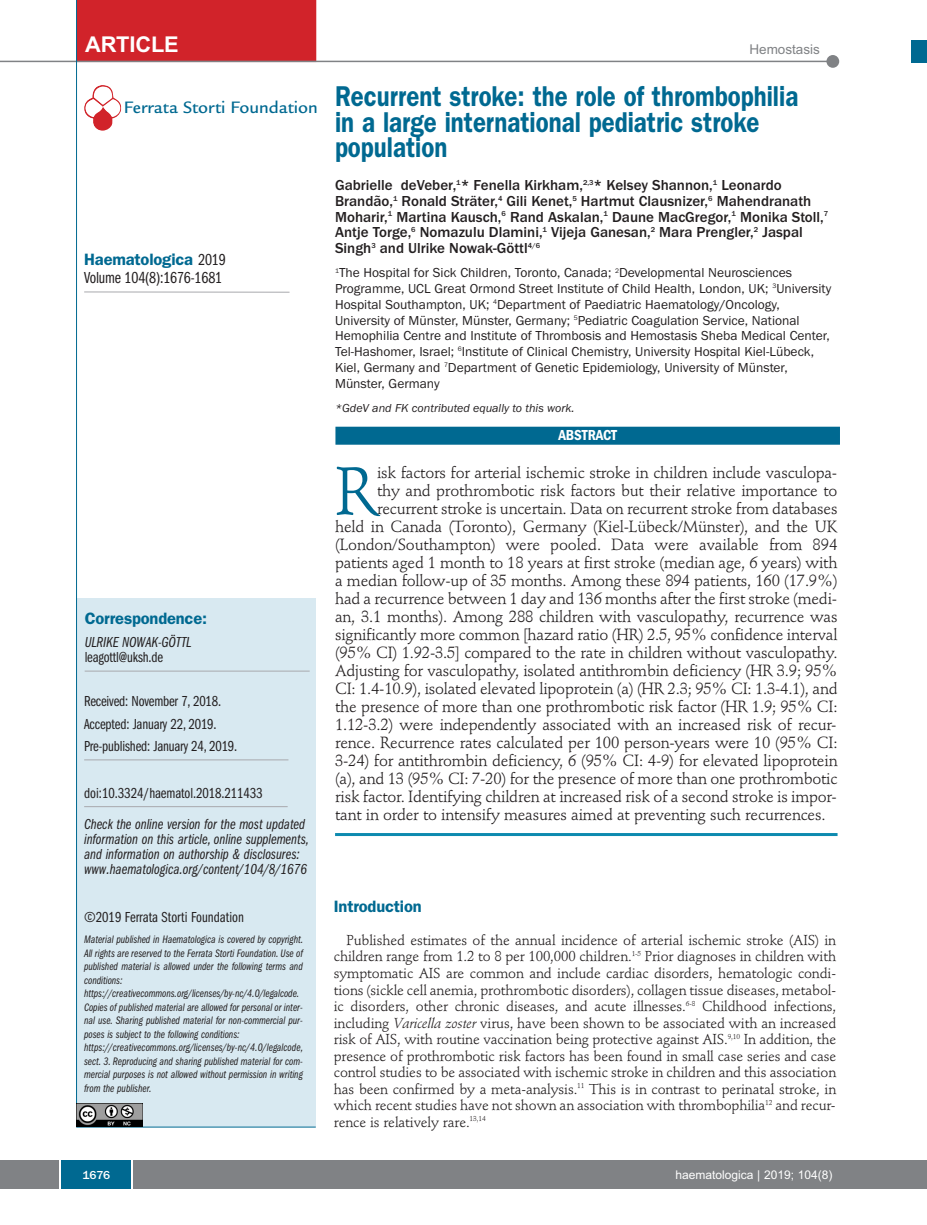
<style>
.page{position:relative;width:927px;height:1225px;background:#fff}
.page>*{position:absolute;margin:0;border:0;box-sizing:border-box;transform-origin:0 0}
.t1{font:66.45px "Stempel Schneidler";color:#006991}
.t2{font:600 28.8px/25.5px "Franklin Gothic";color:#006991;scale:.83 1}
.t3{font:700 21.75px "Arial";letter-spacing:-.01em;color:#fff}
.t4{font:500 18px "Legacy Sans";color:#006991}
.t5{font:600 16.5px "Franklin Gothic";letter-spacing:-.01em;color:#006991}
.t6{font:16.5px "Franklin Gothic Book Cmpr";letter-spacing:-.01em;color:#231f20}
.t7{font:16.05px "Stempel Schneidler";letter-spacing:-.015em;color:#231f20}
.t8{font:500 15px/15.8px "Franklin Gothic";color:#231f20}
.t9{font:15px/15px "Franklin Gothic Book Cmpr Ital";color:#231f20}
.t10{font:15px/22.5px "Franklin Gothic Book Cmpr";letter-spacing:-.01em;color:#231f20}
.t11{font:600 condensed 15px "Franklin Gothic";letter-spacing:-.005em;color:#fff}
.t12{font:14.25px/16.5px "Stempel Schneidler";letter-spacing:-.01em;color:#231f20;text-align:justify}
.t13{font:13.5px/15.8px "Franklin Gothic";color:#231f20}
.t14{font:13.5px "Arial";color:#808285}
.t15{font:italic 12px "Franklin Gothic";color:#231f20}
.t16{font:12px "Arial";color:#fff}
.t17{font:500 12px "Franklin Gothic";color:#fff}
.t18{font:11.25px/13.5px "Franklin Gothic Book Cmpr Ital";color:#231f20}
.s1{font-family:"Franklin Gothic Book Cmpr";font-weight:400;color:#231f20}
.s2{font-style:italic}
</style>
<div class="page">
<div style="left:911px;top:40px;width:16px;height:22px;background:#006991"></div>
<div style="left:910px;top:1160px;width:17px;height:28px;background:#808285"></div>
<div style="left:0;top:1160px;width:910px;height:28px;background:#808285"></div>
<div style="left:61px;top:1160px;width:71px;height:28px;background:#006991"></div>
<svg style="left:60px;top:1160px;width:1px;height:28px"></svg>
<svg style="left:132px;top:1160px;width:1px;height:28px"></svg>
<div style="left:77px;top:598px;width:239px;height:529px;background:#d8e9f1"></div>
<hr style="left:84px;top:759px;width:204px;height:1px;background:#a8a9ad">
<hr style="left:85px;top:671px;width:225px;height:1px;background:#a8a9ad">
<hr style="left:76px;top:1126px;width:240px;height:1px;background:#006991">
<hr style="left:84px;top:292px;width:206px;height:1px;background:#a8a9ad">
<div style="left:77px;top:0;width:239px;height:62px;background:#d1232a"></div>
<hr style="left:0;top:61px;width:830px;height:1px;background:#808285">
<div style="left:826px;top:55px;width:13px;height:13px;background:#808285;border-radius:50%"></div>
<hr style="left:84px;top:806px;width:204px;height:1px;background:#a8a9ad">
<hr style="left:76px;top:0;width:1px;height:1126px;background:#006991">
<img style="left:77px;top:1103px;width:65px;height:23px">
<img style="left:84px;top:85px;width:37px;height:46px">
<hr style="left:335px;top:833px;width:502px;height:3px;background:#0d8aaf">
<div style="left:335px;top:427px;width:505px;height:18px;background:#006991"></div>
<h3 class="t3" style="left:85px;top:32px;width:95px">ARTICLE</h3>
<p class="t14" style="left:749px;top:42px;width:72px">Hemostasis</p>
<p class="t4" style="left:124px;top:101px;width:196px">Ferrata Storti Foundation</p>
<p class="t5" style="left:84px;top:254px;width:143px">Haematologica <span class="s1">2019</span></p>
<p class="t6" style="left:84px;top:272px;width:140px">Volume 104(8):1676-1681</p>
<p class="t5" style="left:85px;top:612px;width:124px">Correspondence:</p>
<p class="t9" style="left:85px;top:636px;width:108px">ULRIKE NOWAK-GÖTTL</p>
<p class="t10" style="left:85px;top:647px;width:80px">leagottl@uksh.de</p>
<p class="t10" style="left:84px;top:691px;width:155px">Received: November 7, 2018.<br>Accepted: January 22, 2019.<br>Pre-published: January 24, 2019.</p>
<p class="t10" style="left:84px;top:783px;width:180px">doi:10.3324/haematol.2018.211433</p>
<p class="t9" style="left:84px;top:817px;width:226px">Check the online version for the most updated information on this article, online supplements, and information on authorship &amp; disclosures: www.haematologica.org/content/104/8/1676</p>
<p class="t10" style="left:84px;top:907px;width:161px">©2019 Ferrata Storti Foundation</p>
<p class="t18" style="left:84px;top:933px;width:221px">Material published in Haematologica is covered by copyright.<br>All rights are reserved to the Ferrata Storti Foundation. Use of published material is allowed under the following terms and conditions: https://creativecommons.org/licenses/by-nc/4.0/legalcode.<br>Copies of published material are allowed for personal or inter&shy;nal use. Sharing published material for non-commercial pur&shy;poses is subject to the following conditions: https://creativecommons.org/licenses/by-nc/4.0/legalcode, sect. 3. Reproducing and sharing published material for com&shy;mercial purposes is not allowed without permission in writing from the publisher.</p>
<h2 class="t2" style="left:335px;top:86px;width:560px">Recurrent stroke: the role of thrombophilia in a large international pediatric stroke population</h2>
<p class="t8" style="left:335px;top:177px;width:495px">Gabrielle deVeber,<sup>1</sup>* Fenella Kirkham,<sup>2,3</sup>* Kelsey Shannon,<sup>1</sup> Leonardo Brandão,<sup>1</sup> Ronald Sträter,<sup>4</sup> Gili Kenet,<sup>5</sup> Hartmut Clausnizer,<sup>6</sup> Mahendranath Moharir,<sup>1</sup> Martina Kausch,<sup>6</sup> Rand Askalan,<sup>1</sup> Daune MacGregor,<sup>1</sup> Monika Stoll,<sup>7<br></sup>Antje Torge,<sup>6</sup> Nomazulu Dlamini,<sup>1</sup> Vijeja Ganesan,<sup>2</sup> Mara Prengler,<sup>2</sup> Jaspal Singh<sup>3</sup> and Ulrike Nowak-Göttl<sup>4/6</sup></p>
<p class="t13" style="left:335px;top:265px;width:498px"><sup>1</sup>The Hospital for Sick Children, Toronto, Canada; <sup>2</sup>Developmental Neurosciences Programme, UCL Great Ormond Street Institute of Child Health, London, UK; <sup>3</sup>University Hospital Southampton, UK; <sup>4</sup>Department of Paediatric Haematology/Oncology, University of Münster, Münster, Germany; <sup>5</sup>Pediatric Coagulation Service, National Hemophilia Centre and Institute of Thrombosis and Hemostasis Sheba Medical Center, Tel-Hashomer, Israel; <sup>6</sup>Institute of Clinical Chemistry, University Hospital Kiel-Lübeck, Kiel, Germany and <sup>7</sup>Department of Genetic Epidemiology, University of Münster, Münster, Germany</p>
<p class="t15" style="left:335px;top:401px;width:241px">*GdeV and FK contributed equally to this work.</p>
<p class="t11" style="left:558px;top:430px;width:60px">ABSTRACT</p>
<p class="t7" style="left:377px;top:466px;width:462px">isk factors for arterial ischemic stroke in children include vasculopa-</p>
<p class="t7" style="left:377px;top:484px;width:462px">thy and prothrombotic risk factors but their relative importance to</p>
<p class="t7" style="left:377px;top:502px;width:462px">recurrent stroke is uncertain. Data on recurrent stroke from databases</p>
<p class="t7" style="left:335px;top:520px;width:504px">held in Canada (Toronto), Germany (Kiel-Lübeck/Münster), and the UK</p>
<p class="t7" style="left:335px;top:538px;width:504px">(London/Southampton) were pooled. Data were available from 894</p>
<p class="t7" style="left:335px;top:556px;width:504px">patients aged 1 month to 18 years at first stroke (median age, 6 years) with</p>
<p class="t7" style="left:335px;top:574px;width:504px">a median follow-up of 35 months. Among these 894 patients, 160 (17.9%)</p>
<p class="t7" style="left:335px;top:592px;width:504px">had a recurrence between 1 day and 136 months after the first stroke (medi-</p>
<p class="t7" style="left:335px;top:610px;width:504px">an, 3.1 months). Among 288 children with vasculopathy, recurrence was</p>
<p class="t7" style="left:335px;top:628px;width:504px">significantly more common [hazard ratio (HR) 2.5, 95% confidence interval</p>
<p class="t7" style="left:335px;top:646px;width:504px">(95% CI) 1.92-3.5] compared to the rate in children without vasculopathy.</p>
<p class="t7" style="left:335px;top:664px;width:504px">Adjusting for vasculopathy, isolated antithrombin deficiency (HR 3.9; 95%</p>
<p class="t7" style="left:335px;top:682px;width:504px">CI: 1.4-10.9), isolated elevated lipoprotein (a) (HR 2.3; 95% CI: 1.3-4.1), and</p>
<p class="t7" style="left:335px;top:700px;width:504px">the presence of more than one prothrombotic risk factor (HR 1.9; 95% CI:</p>
<p class="t7" style="left:335px;top:718px;width:503px">1.12-3.2) were independently associated with an increased risk of recur-</p>
<p class="t7" style="left:335px;top:736px;width:504px">rence. Recurrence rates calculated per 100 person-years were 10 (95% CI:</p>
<p class="t7" style="left:335px;top:754px;width:504px">3-24) for antithrombin deficiency, 6 (95% CI: 4-9) for elevated lipoprotein</p>
<p class="t7" style="left:335px;top:772px;width:504px">(a), and 13 (95% CI: 7-20) for the presence of more than one prothrombotic</p>
<p class="t7" style="left:335px;top:790px;width:503px">risk factor. Identifying children at increased risk of a second stroke is impor-</p>
<p class="t7" style="left:335px;top:808px;width:492px">tant in order to intensify measures aimed at preventing such recurrences.</p>
<h1 class="t1" style="left:335px;top:464px;width:45px">R</h1>
<p class="t5" style="left:334px;top:900px;width:89px">Introduction</p>
<p class="t12" style="left:334px;top:933px;width:504px;text-indent:13px">Published estimates of the annual incidence of arterial ischemic stroke (AIS) in children range from 1.2 to 8 per 100,000 children.<sup>1-5</sup> Prior diagnoses in children with symptomatic AIS are common and include cardiac disorders, hematologic condi&shy;tions (sickle cell anemia, prothrombotic disorders), collagen tissue diseases, metabol&shy;ic disorders, other chronic diseases, and acute illnesses.<sup>6-8</sup> Childhood infections, including <span class="s2">Varicella zoster</span> virus, have been shown to be associated with an increased risk of AIS, with routine vaccination being protective against AIS.<sup>9,10</sup> In addition, the presence of prothrombotic risk factors has been found in small case series and case control studies to be associated with ischemic stroke in children and this association has been confirmed by a meta-analysis.<sup>11</sup> This is in contrast to perinatal stroke, in which recent studies have not shown an association with thrombophilia<sup>12</sup> and recur&shy;rence is relatively rare.<sup>13,14</sup></p>
<p class="t17" style="left:83px;top:1167px;width:29px">1676</p>
<p class="t16" style="left:676px;top:1167px;width:158px">haematologica | 2019; 104(8)</p>
</div>
